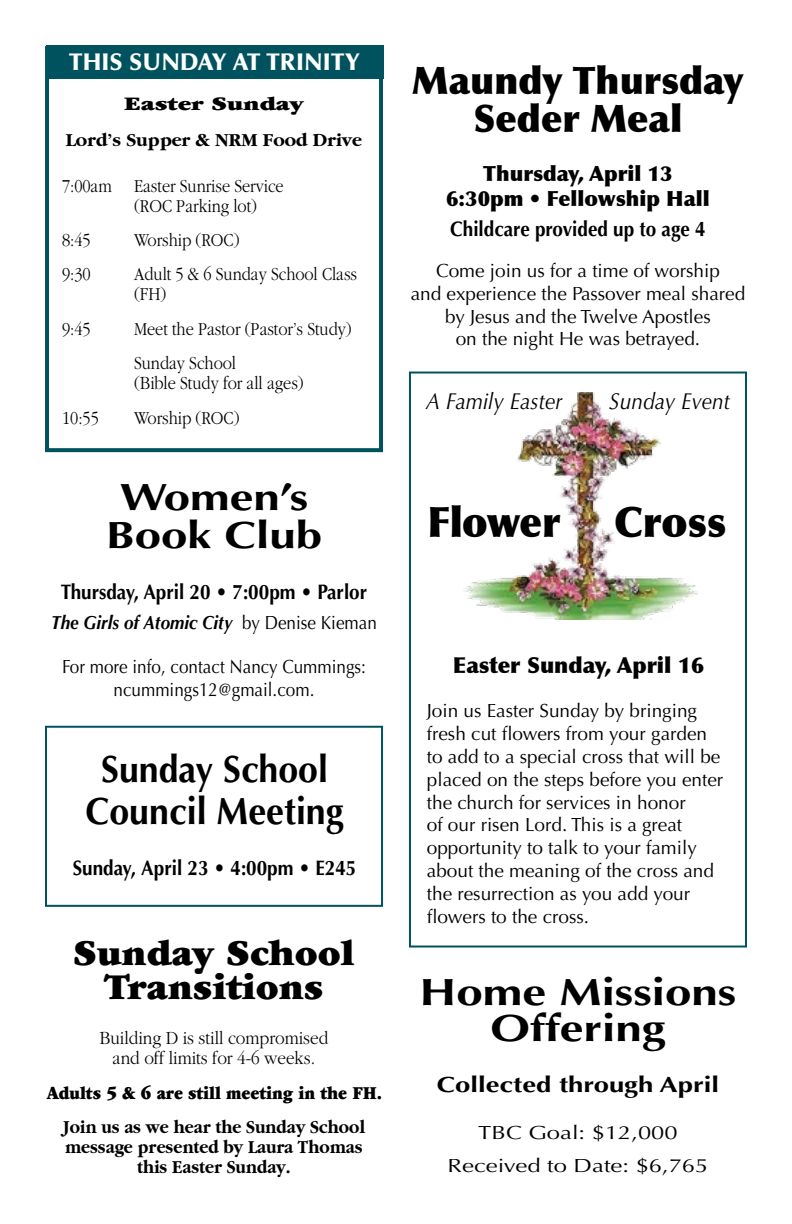
<style>
.page{position:relative;width:792px;height:1224px;background:#fff}
.page>*{position:absolute;margin:0;border:0;box-sizing:border-box;transform-origin:0 0}
.t1{font:900 42px "Optima";letter-spacing:-.01em;color:#000;scale:.94 1}
.t2{font:900 42px "Optima";letter-spacing:-.01em;color:#000;scale:.96 1}
.t3{font:700 38px/36px "Optima";color:#000;text-align:center;scale:1.25 1}
.t4{font:700 38px/42px "Optima";color:#000;text-align:center;scale:.94 1}
.t5{font:900 38px/34px "Garamond";color:#000;text-align:center}
.t6{font:900 38px/38px "Optima";color:#000;text-align:center}
.t7{font:900 24px "Optima";letter-spacing:.005em;color:#fff}
.t8{font:italic 23px "Optima";letter-spacing:.005em;color:#000;scale:.9 1}
.t9{font:700 22px "Optima";color:#000;scale:1.25 1}
.t10{font:900 22px "Optima";color:#000}
.t11{font:700 21px "Optima";color:#000;scale:.9 1}
.t12{font:900 21px/25.2px "Optima";color:#000;text-align:center}
.t13{font:900 20px "Garamond";letter-spacing:-.005em;color:#000;scale:1.25 1}
.t14{font:19px/22.8px "Optima";color:#000}
.t15{font:300 19px/20px "Garamond";letter-spacing:-.005em;color:#000;scale:.86 1}
.t16{font:700 19px/20px "Garamond";color:#000;text-align:center;scale:.9 1}
.t17{font:19px/22.8px "Optima";color:#000;text-align:center;scale:.9 1}
.t18{font:300 19px/20px "Garamond";letter-spacing:-.005em;color:#000;text-align:center;scale:.9 1}
.t19{font:19px/32px "Optima";color:#000;text-align:center;scale:1.25 1}
.t20{font:italic 700 19px "Optima";color:#000;scale:.9 1}
.t21{font:900 19px "Garamond";color:#000;scale:.86 1}
.t22{font:700 19px "Garamond";color:#000}
.s1{font-weight:400;font-style:normal}
</style>
<div class="page">
<div style="left:409px;top:372px;width:338px;height:576px;border:2px solid #00535e"></div>
<div style="left:45px;top:46px;width:338px;height:406px;border:4px solid #00535e"></div>
<div style="left:46px;top:45px;width:337px;height:33px;background:#00535e"></div>
<div style="left:45px;top:726px;width:338px;height:181px;border:2px solid #00535e"></div>
<img style="left:463px;top:393px;width:235px;height:227px">
<p class="t7" style="left:69px;top:48px;width:292px">THIS SUNDAY AT TRINITY</p>
<p class="t13" style="left:124px;top:93px;width:145px">Easter Sunday</p>
<p class="t22" style="left:66px;top:129px;width:298px">Lord’s Supper &amp; NRM Food Drive</p>
<p class="t15" style="left:134px;top:176px;width:175px;text-indent:-72px">7:00am Easter Sunrise Service (ROC Parking lot)</p>
<p class="t15" style="left:62px;top:230px;width:35px">8:45</p>
<p class="t15" style="left:134px;top:230px;width:124px">Worship (ROC)</p>
<p class="t15" style="left:62px;top:265px;width:35px">9:30</p>
<p class="t15" style="left:134px;top:265px;width:261px">Adult 5 &amp; 6 Sunday School Class (FH)</p>
<p class="t15" style="left:62px;top:319px;width:35px">9:45</p>
<p class="t15" style="left:134px;top:312px;width:255px;line-height:34.4px">Meet the Pastor (Pastor’s Study)<br>Sunday School</p>
<p class="t15" style="left:134px;top:373px;width:199px">(Bible Study for all ages)</p>
<p class="t15" style="left:62px;top:408px;width:44px">10:55</p>
<p class="t15" style="left:134px;top:408px;width:124px">Worship (ROC)</p>
<h2 class="t3" style="left:106px;top:479px;width:175px;line-height:38px">Women’s<br>Book Club</h2>
<p class="t11" style="left:61px;top:579px;width:342px">Thursday, April 20 • 7:00pm • Parlor</p>
<p class="t20" style="left:51px;top:611px;width:363px">The Girls of Atomic City <span class="s1">by Denise Kieman</span></p>
<p class="t17" style="left:62px;top:655px;width:339px">For more info, contact Nancy Cummings: ncummings12@gmail.com.</p>
<h2 class="t4" style="left:86px;top:749px;width:276px">Sunday School<br>Council Meeting</h2>
<p class="t11" style="left:73px;top:856px;width:317px">Sunday, April 23 • 4:00pm • E245</p>
<h2 class="t5" style="left:73px;top:936px;width:283px">Sunday School<br>Transitions</h2>
<p class="t18" style="left:99px;top:1028px;width:256px">Building D is still compromised and off limits for 4-6 weeks.</p>
<p class="t21" style="left:47px;top:1082px;width:392px">Adults 5 &amp; 6 are still meeting in the FH.</p>
<p class="t16" style="left:63px;top:1117px;width:337px">Join us as we hear the Sunday School message presented by Laura Thomas this Easter Sunday.</p>
<h2 class="t6" style="left:412px;top:62px;width:333px">Maundy Thursday<br>Seder Meal</h2>
<p class="t12" style="left:446px;top:161px;width:265px">Thursday, April 13<br>6:30pm • Fellowship Hall</p>
<p class="t11" style="left:450px;top:216px;width:285px">Childcare provided up to age 4</p>
<p class="t14" style="left:411px;top:260px;width:336px;text-align:center">Come join us for a time of worship<br>and experience the Passover meal shared by Jesus and the Twelve Apostles<br>on the night He was betrayed.</p>
<p class="t8" style="left:426px;top:387px;width:153px">A Family Easter</p>
<p class="t8" style="left:609px;top:387px;width:135px">Sunday Event</p>
<h1 class="t1" style="left:427px;top:497px;width:143px">Flower</h1>
<h1 class="t2" style="left:614px;top:497px;width:118px">Cross</h1>
<p class="t10" style="left:453px;top:652px;width:253px">Easter Sunday, April 16</p>
<p class="t14" style="left:427px;top:700px;width:298px">Join us Easter Sunday by bringing fresh cut flowers from your garden to add to a special cross that will be placed on the steps before you enter the church for services in honor<br>of our risen Lord. This is a great opportunity to talk to your family about the meaning of the cross and the resurrection as you add your flowers to the cross.</p>
<h2 class="t3" style="left:420px;top:975px;width:255px">Home Missions<br>Offering</h2>
<p class="t9" style="left:437px;top:1072px;width:227px">Collected through April</p>
<p class="t19" style="left:448px;top:1117px;width:210px">TBC Goal: $12,000<br>Received to Date: $6,765</p>
</div>
